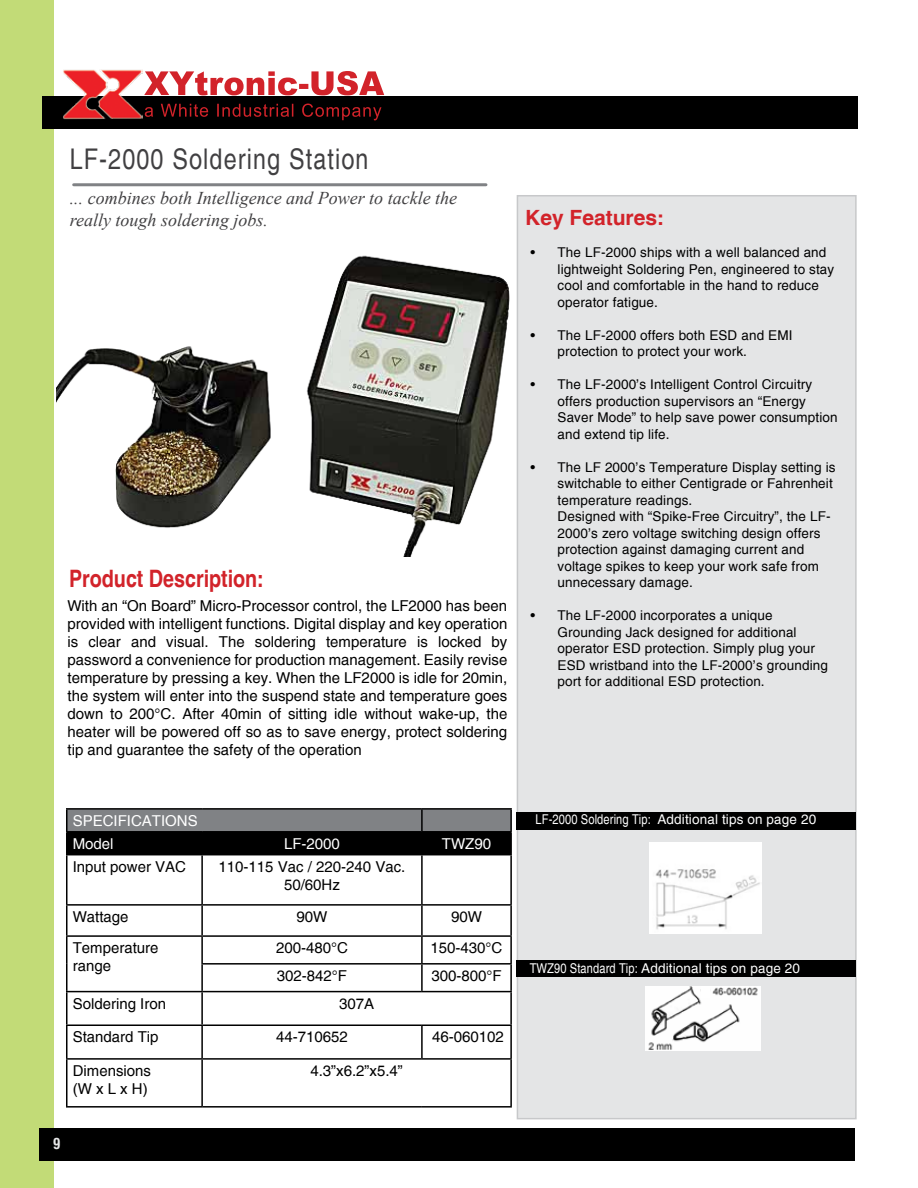
<style>
.page{position:relative;width:918px;height:1188px;background:#fff}
.page>*{position:absolute;margin:0;border:0;box-sizing:border-box;transform-origin:0 0}
.t1{font:condensed 28.5px "Helvetica";letter-spacing:.04em;color:#414042}
.t2{font:700 condensed 24px "Helvetica";color:#d2232a}
.t3{font:700 21px "Helvetica";color:#d2232a}
.t4{font:italic 18px/21.6px "Times New Roman";color:#414042}
.t5{font:15px/18px "Helvetica";color:#000}
.t6{font:15px/23px "Helvetica";color:#fff}
.t7{font:700 condensed 15px "Helvetica";color:#e6e7e8}
.t8{font:13.5px/16.5px "Helvetica";letter-spacing:.01em;color:#000}
.t9{font:13.5px "Helvetica";letter-spacing:.01em;color:#fff}
.s1{font-stretch:condensed}
</style>
<div class="page">
<div style="left:0;top:0;width:54px;height:1188px;background:#c2db77"></div>
<div style="left:42px;top:96px;width:816px;height:33px;background:#000"></div>
<div style="left:39px;top:1128px;width:816px;height:33px;background:#000"></div>
<svg style="left:145px;top:104px;width:236px;height:16px"></svg>
<svg style="left:144px;top:71px;width:240px;height:24px"></svg>
<img style="left:63px;top:69px;width:80px;height:51px">
<div style="left:517px;top:195px;width:340px;height:924px;background:#e4e5e6;border:2px solid #c7c8ca"></div>
<hr style="left:74px;top:183px;width:412px;height:3px;background:#808285">
<img style="left:57px;top:255px;width:453px;height:301px">
<svg style="left:68px;top:810px;width:442px;height:44px;background:#404142"></svg>
<hr style="left:66px;top:808px;width:136px;height:2px;background:#000">
<hr style="left:66px;top:810px;width:2px;height:21px;background:#000">
<hr style="left:202px;top:808px;width:220px;height:2px;background:#000">
<hr style="left:422px;top:808px;width:90px;height:2px;background:#000">
<hr style="left:421px;top:810px;width:2px;height:21px;background:#000">
<hr style="left:510px;top:810px;width:2px;height:21px;background:#000">
<hr style="left:66px;top:831px;width:136px;height:2px;background:#000">
<hr style="left:66px;top:833px;width:2px;height:21px;background:#000">
<hr style="left:202px;top:831px;width:220px;height:2px;background:#000">
<hr style="left:201px;top:833px;width:2px;height:21px;background:#000">
<hr style="left:422px;top:831px;width:90px;height:2px;background:#000">
<hr style="left:421px;top:833px;width:2px;height:21px;background:#000">
<hr style="left:510px;top:833px;width:2px;height:21px;background:#000">
<hr style="left:66px;top:854px;width:136px;height:1px;background:#000">
<hr style="left:66px;top:855px;width:2px;height:49px;background:#000">
<hr style="left:202px;top:854px;width:220px;height:1px;background:#000">
<hr style="left:201px;top:855px;width:2px;height:49px;background:#000">
<hr style="left:422px;top:854px;width:90px;height:1px;background:#000">
<hr style="left:421px;top:855px;width:2px;height:49px;background:#000">
<hr style="left:510px;top:855px;width:2px;height:49px;background:#000">
<hr style="left:66px;top:904px;width:136px;height:2px;background:#000">
<hr style="left:66px;top:906px;width:2px;height:29px;background:#000">
<hr style="left:202px;top:904px;width:220px;height:2px;background:#000">
<hr style="left:201px;top:906px;width:2px;height:29px;background:#000">
<hr style="left:422px;top:904px;width:90px;height:2px;background:#000">
<hr style="left:421px;top:906px;width:2px;height:29px;background:#000">
<hr style="left:510px;top:906px;width:2px;height:29px;background:#000">
<hr style="left:66px;top:935px;width:136px;height:2px;background:#000">
<hr style="left:66px;top:937px;width:2px;height:27px;background:#000">
<hr style="left:202px;top:935px;width:220px;height:2px;background:#000">
<hr style="left:201px;top:937px;width:2px;height:26px;background:#000">
<hr style="left:422px;top:935px;width:90px;height:2px;background:#000">
<hr style="left:421px;top:937px;width:2px;height:26px;background:#000">
<hr style="left:510px;top:937px;width:2px;height:26px;background:#000">
<hr style="left:66px;top:964px;width:2px;height:27px;background:#000">
<hr style="left:201px;top:963px;width:221px;height:2px;background:#000">
<hr style="left:201px;top:965px;width:2px;height:26px;background:#000">
<hr style="left:422px;top:963px;width:90px;height:2px;background:#000">
<hr style="left:421px;top:965px;width:2px;height:26px;background:#000">
<hr style="left:510px;top:965px;width:2px;height:26px;background:#000">
<hr style="left:66px;top:991px;width:136px;height:1px;background:#000">
<hr style="left:66px;top:992px;width:2px;height:32px;background:#000">
<hr style="left:202px;top:991px;width:220px;height:1px;background:#000">
<hr style="left:201px;top:992px;width:2px;height:32px;background:#000">
<hr style="left:422px;top:991px;width:90px;height:1px;background:#000">
<hr style="left:510px;top:992px;width:2px;height:32px;background:#000">
<hr style="left:66px;top:1024px;width:136px;height:2px;background:#000">
<hr style="left:66px;top:1026px;width:2px;height:32px;background:#000">
<hr style="left:202px;top:1024px;width:220px;height:2px;background:#000">
<hr style="left:201px;top:1026px;width:2px;height:32px;background:#000">
<hr style="left:422px;top:1024px;width:90px;height:2px;background:#000">
<hr style="left:421px;top:1026px;width:2px;height:32px;background:#000">
<hr style="left:510px;top:1026px;width:2px;height:32px;background:#000">
<hr style="left:66px;top:1058px;width:136px;height:2px;background:#000">
<hr style="left:66px;top:1060px;width:2px;height:46px;background:#000">
<hr style="left:202px;top:1058px;width:220px;height:2px;background:#000">
<hr style="left:201px;top:1060px;width:2px;height:46px;background:#000">
<hr style="left:422px;top:1058px;width:90px;height:2px;background:#000">
<hr style="left:510px;top:1060px;width:2px;height:46px;background:#000">
<hr style="left:66px;top:1106px;width:136px;height:2px;background:#000">
<hr style="left:202px;top:1106px;width:220px;height:2px;background:#000">
<hr style="left:422px;top:1106px;width:90px;height:2px;background:#000">
<div style="left:517px;top:812px;width:339px;height:17px;background:#000"></div>
<div style="left:517px;top:960px;width:339px;height:16px;background:#000"></div>
<img style="left:646px;top:986px;width:114px;height:65px">
<div style="left:701px;top:986px;width:8px;height:11px;background:#fff"></div>
<img style="left:649px;top:842px;width:113px;height:91px">
<h1 class="t1" style="left:70px;top:142px;width:300px">LF-2000 Soldering Station</h1>
<h3 class="t4" style="left:70px;top:187px;width:389px">... combines both Intelligence and Power to tackle the really tough soldering jobs.</h3>
<h2 class="t2" style="left:69px;top:563px;width:196px">Product Description:</h2>
<p class="t5" style="left:68px;top:597px;width:441px;text-align:justify">With an “On Board” Micro-Processor control, the LF2000 has been provided with intelligent functions. Digital display and key operation is clear and visual. The soldering temperature is locked by password a convenience for production management. Easily revise temperature by pressing a key. When the LF2000 is idle for 20min, the system will enter into the suspend state and temperature goes down to 200°C. After 40min of sitting idle without wake-up, the heater will be powered off so as to save energy, protect soldering tip and guarantee the safety of the operation</p>
<h3 class="t3" style="left:525px;top:205px;width:140px">Key Features:</h3>
<p class="t8" style="left:558px;top:245px;width:278px;text-indent:-27px">• The LF-2000 ships with a well balanced and lightweight Soldering Pen, engineered to stay cool and comfortable in the hand to reduce operator fatigue.</p>
<p class="t8" style="left:558px;top:327px;width:236px;text-indent:-27px">• The LF-2000 offers both ESD and EMI protection to protect your work.</p>
<p class="t8" style="left:558px;top:376px;width:282px;text-indent:-27px">• The LF-2000’s Intelligent Control Circuitry offers production supervisors an “Energy Saver Mode” to help save power consumption and extend tip life.</p>
<p class="t8" style="left:558px;top:459px;width:280px;text-indent:-27px">• The LF 2000’s Temperature Display setting is switchable to either Centigrade or Fahrenheit temperature readings.<br>Designed with “Spike-Free Circuitry”, the LF-2000’s zero voltage switching design offers protection against damaging current and voltage spikes to keep your work safe from unnecessary damage.</p>
<p class="t8" style="left:558px;top:607px;width:272px;text-indent:-27px">• The LF-2000 incorporates a unique Grounding Jack designed for additional operator ESD protection. Simply plug your ESD wristband into the LF-2000’s grounding port for additional ESD protection.</p>
<p class="t6" style="left:73px;top:809px;width:127px">SPECIFICATIONS<br>Model</p>
<p class="t6" style="left:284px;top:832px;width:57px">LF-2000</p>
<p class="t6" style="left:442px;top:832px;width:51px">TWZ90</p>
<p class="t5" style="left:73px;top:857px;width:115px">Input power VAC</p>
<p class="t5" style="left:219px;top:857px;width:188px;text-align:center">110-115 Vac / 220-240 Vac.<br>50/60Hz</p>
<p class="t5" style="left:73px;top:908px;width:57px">Wattage</p>
<p class="t5" style="left:297px;top:908px;width:32px">90W</p>
<p class="t5" style="left:451px;top:908px;width:32px">90W</p>
<p class="t5" style="left:73px;top:939px;width:87px">Temperature range</p>
<p class="t5" style="left:276px;top:939px;width:73px">200-480°C</p>
<p class="t5" style="left:431px;top:939px;width:73px">150-430°C</p>
<p class="t5" style="left:277px;top:967px;width:72px">302-842°F</p>
<p class="t5" style="left:431px;top:967px;width:72px">300-800°F</p>
<p class="t5" style="left:73px;top:994px;width:95px">Soldering Iron</p>
<p class="t5" style="left:339px;top:994px;width:37px">307A</p>
<p class="t5" style="left:73px;top:1028px;width:87px">Standard Tip</p>
<p class="t5" style="left:276px;top:1028px;width:73px">44-710652</p>
<p class="t5" style="left:432px;top:1028px;width:73px">46-060102</p>
<p class="t5" style="left:73px;top:1062px;width:80px">Dimensions (W x L x H)</p>
<p class="t5" style="left:310px;top:1062px;width:94px">4.3”x6.2”x5.4”</p>
<p class="t7" style="left:53px;top:1134px;width:9px">9</p>
<p class="t9" style="left:536px;top:812px;width:282px"><span class="s1">LF-2000 Soldering Tip:</span> Additional tips on page 20</p>
<p class="t9" style="left:530px;top:960px;width:272px"><span class="s1">TWZ90 Standard Tip:</span> Additional tips on page 20</p>
</div>
